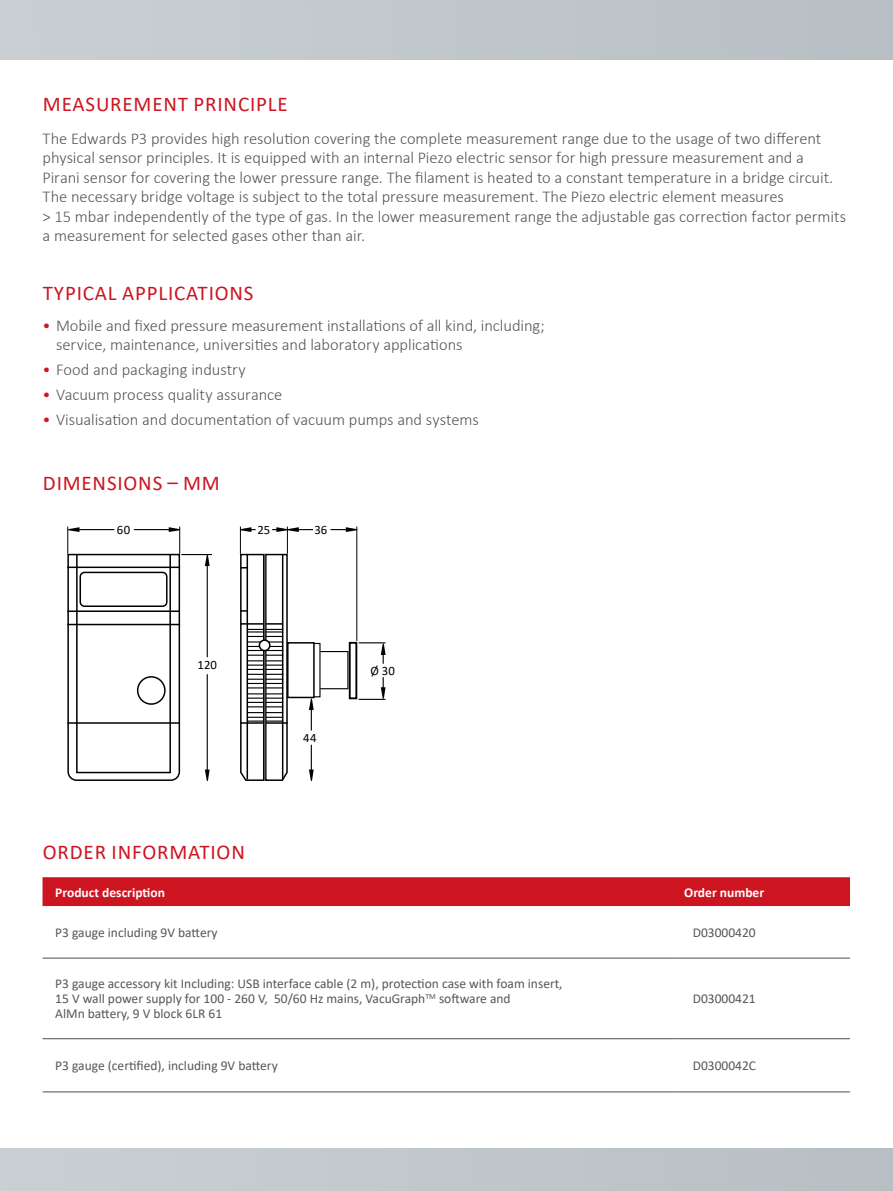
<style>
.page{position:relative;width:893px;height:1191px;background:#fff}
.page>*{position:absolute;margin:0;border:0;box-sizing:border-box;transform-origin:0 0}
.t1{font:21px "Calibri";letter-spacing:.04em;color:#cd1421}
.t2{font:300 16.5px/19.5px "Calibri";letter-spacing:-.005em;color:#575756}
.t3{font:13.5px/15px "Calibri";color:#575756}
.t4{font:700 13.5px "Calibri";color:#fff}
.t5{font:12.75px "Calibri";letter-spacing:.01em;color:#000}
.s1{color:#cd1421}
</style>
<div class="page">
<div style="left:0;top:1148px;width:893px;height:43px;background:#c1c7cb"></div>
<div style="left:0;top:0;width:893px;height:60px;background:#c1c7cb"></div>
<div style="left:43px;top:877px;width:807px;height:29px;background:#cd1421"></div>
<hr style="left:43px;top:957px;width:633px;height:1px;background:#485156">
<hr style="left:676px;top:957px;width:174px;height:1px;background:#485156">
<hr style="left:43px;top:1038px;width:633px;height:1px;background:#485156">
<hr style="left:676px;top:1038px;width:174px;height:1px;background:#485156">
<hr style="left:43px;top:1091px;width:633px;height:1px;background:#485156">
<hr style="left:676px;top:1091px;width:174px;height:1px;background:#485156">
<hr style="left:356px;top:526px;width:1px;height:115px;background:#000">
<hr style="left:181px;top:554px;width:31px;height:1px;background:#000">
<hr style="left:207px;top:562px;width:1px;height:95px;background:#000">
<hr style="left:207px;top:674px;width:1px;height:100px;background:#000">
<svg style="left:67px;top:526px;width:114px;height:255px"></svg>
<svg style="left:331px;top:527px;width:26px;height:5px"></svg>
<svg style="left:205px;top:555px;width:5px;height:11px"></svg>
<svg style="left:205px;top:769px;width:5px;height:12px"></svg>
<svg style="left:359px;top:642px;width:27px;height:22px"></svg>
<svg style="left:359px;top:677px;width:27px;height:23px"></svg>
<div style="left:349px;top:642px;width:8px;height:57px;border:2px solid #000"></div>
<div style="left:320px;top:651px;width:28px;height:38px;border:1px solid #000"></div>
<svg style="left:239px;top:526px;width:75px;height:255px"></svg>
<hr style="left:264px;top:554px;width:1px;height:227px;background:#575756">
<div style="left:259px;top:640px;width:11px;height:10px;background:#fff;border-radius:50%"></div>
<div style="left:259px;top:639px;width:12px;height:12px;border:2px solid #000;border-radius:50%"></div>
<p class="t1" style="left:43px;top:90px;width:246px">MEASUREMENT PRINCIPLE</p>
<p class="t2" style="left:43px;top:128px;width:805px">The Edwards P3 provides high resolution covering the complete measurement range due to the usage of two different physical sensor principles. It is equipped with an internal Piezo electric sensor for high pressure measurement and a<br>Pirani sensor for covering the lower pressure range. The filament is heated to a constant temperature in a bridge circuit.<br>The necessary bridge voltage is subject to the total pressure measurement. The Piezo electric element measures<br>&gt; 15 mbar independently of the type of gas. In the lower measurement range the adjustable gas correction factor permits a measurement for selected gases other than air.</p>
<p class="t1" style="left:43px;top:278px;width:212px">TYPICAL APPLICATIONS</p>
<p class="t2" style="left:56px;top:316px;width:490px;line-height:18.8px;text-indent:-13px"><span class="s1">•</span> Mobile and fixed pressure measurement installations of all kind, including; service, maintenance, universities and laboratory applications</p>
<p class="t2" style="left:43px;top:360px;width:205px"><span class="s1">•</span> Food and packaging industry</p>
<p class="t2" style="left:43px;top:385px;width:241px"><span class="s1">•</span> Vacuum process quality assurance</p>
<p class="t2" style="left:43px;top:410px;width:438px"><span class="s1">•</span> Visualisation and documentation of vacuum pumps and systems</p>
<p class="t1" style="left:43px;top:468px;width:178px">DIMENSIONS – MM</p>
<p class="t5" style="left:117px;top:521px;width:15px">60</p>
<p class="t5" style="left:257px;top:520px;width:15px">25</p>
<p class="t5" style="left:314px;top:520px;width:15px">36</p>
<p class="t5" style="left:197px;top:656px;width:21px">120</p>
<p class="t5" style="left:303px;top:729px;width:15px">44</p>
<p class="t5" style="left:371px;top:662px;width:26px">Ø 30</p>
<p class="t1" style="left:43px;top:837px;width:203px">ORDER INFORMATION</p>
<p class="t4" style="left:55px;top:882px;width:111px">Product description</p>
<p class="t4" style="left:684px;top:882px;width:81px">Order number</p>
<p class="t3" style="left:55px;top:924px;width:164px">P3 gauge including 9V battery</p>
<p class="t3" style="left:693px;top:924px;width:65px">D03000420</p>
<p class="t3" style="left:55px;top:976px;width:509px">P3 gauge accessory kit Including: USB interface cable (2 m), protection case with foam insert,<br>15 V wall power supply for 100 - 260 V, 50/60 Hz mains, VacuGraph<sup>TM</sup> software and<br>AlMn battery, 9 V block 6LR 61</p>
<p class="t3" style="left:693px;top:991px;width:65px">D03000421</p>
<p class="t3" style="left:55px;top:1058px;width:224px">P3 gauge (certified), including 9V battery</p>
<p class="t3" style="left:693px;top:1058px;width:65px">D0300042C</p>
</div>
